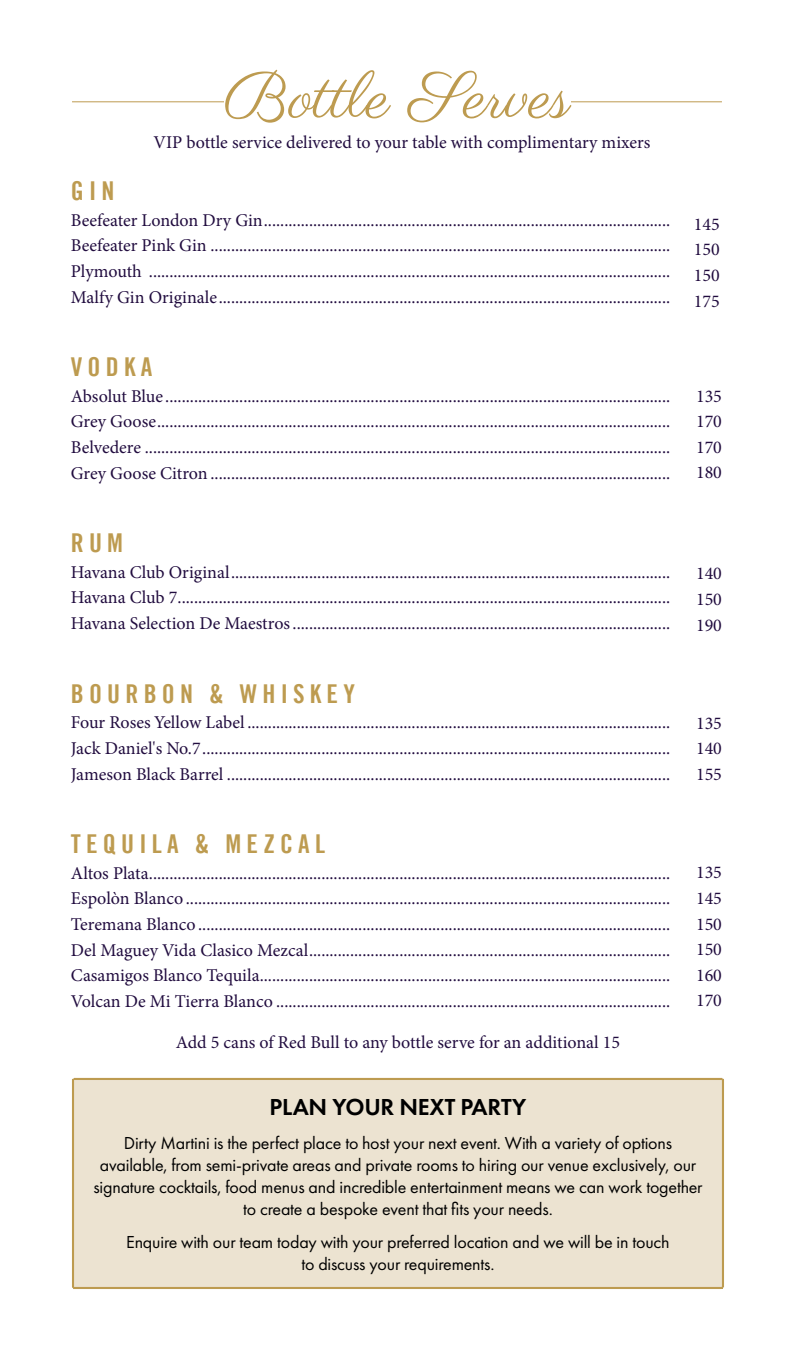
<style>
.page{position:relative;width:794px;height:1361px;background:#fff}
.page>*{position:absolute;margin:0;border:0;box-sizing:border-box;transform-origin:0 0}
.t1{font:65.4px "Parisienne";color:#bd9b50}
.t2{font:26px "Trade Gothic Bold Cond Twenty";letter-spacing:.2em;color:#bd9b50}
.t3{font:600 24px "Futura PT";letter-spacing:-.01em;color:#000}
.t4{font:18px/25.6px "Minion Pro";color:#210c3f;text-align:justify}
.t5{font:18px/22px "Futura PT";letter-spacing:-.01em;color:#000;text-align:center}
</style>
<div class="page">
<hr style="left:72px;top:101px;width:650px;height:1px;background:#bd9b50">
<div style="left:224px;top:72px;width:346px;height:45px;background:#fff"></div>
<div style="left:72px;top:1077px;width:652px;height:212px;background:#ece3d1"></div>
<h1 class="t1" style="left:224px;top:57px;width:348px">Bottle Serves</h1>
<p class="t4" style="left:153px;top:130px;width:498px">VIP bottle service delivered to your table with complimentary mixers</p>
<h2 class="t2" style="left:71px;top:175px;width:45px">GIN</h2>
<p class="t4" style="left:71px;top:207px;width:601px">Beefeater London Dry Gin...................................................................................................<br>Beefeater Pink Gin ................................................................................................................<br>Plymouth ...............................................................................................................................<br>Malfy Gin Originale..............................................................................................................</p>
<h2 class="t2" style="left:71px;top:351px;width:83px">VODKA</h2>
<p class="t4" style="left:71px;top:383px;width:601px">Absolut Blue ...........................................................................................................................<br>Grey Goose.............................................................................................................................<br>Belvedere ................................................................................................................................<br>Grey Goose Citron ................................................................................................................</p>
<h2 class="t2" style="left:71px;top:527px;width:54px">RUM</h2>
<p class="t4" style="left:71px;top:559px;width:601px">Havana Club Original...........................................................................................................<br>Havana Club 7........................................................................................................................<br>Havana Selection De Maestros............................................................................................</p>
<h2 class="t2" style="left:71px;top:677px;width:285px">BOURBON &amp; WHISKEY</h2>
<p class="t4" style="left:71px;top:710px;width:601px">Four Roses Yellow Label .......................................................................................................<br>Jack Daniel's No.7..................................................................................................................<br>Jameson Black Barrel ............................................................................................................</p>
<h2 class="t2" style="left:71px;top:828px;width:256px">TEQUILA &amp; MEZCAL</h2>
<p class="t4" style="left:71px;top:860px;width:601px">Altos Plata...............................................................................................................................<br>Espolòn Blanco ......................................................................................................................<br>Teremana Blanco ...................................................................................................................<br>Del Maguey Vida Clasico Mezcal........................................................................................<br>Casamigos Blanco Tequila....................................................................................................<br>Volcan De Mi Tierra Blanco ................................................................................................</p>
<p class="t4" style="left:176px;top:1029px;width:446px">Add 5 cans of Red Bull to any bottle serve for an additional 15</p>
<p class="t4" style="left:694px;top:211px;width:27px">145<br>150<br>150<br>175</p>
<p class="t4" style="left:696px;top:383px;width:27px">135<br>170<br>170<br>180</p>
<p class="t4" style="left:696px;top:561px;width:27px">140<br>150<br>190</p>
<p class="t4" style="left:696px;top:710px;width:27px">135<br>140<br>155</p>
<p class="t4" style="left:696px;top:860px;width:27px">135<br>145<br>150<br>150<br>160<br>170</p>
<h3 class="t3" style="left:270px;top:1092px;width:258px">PLAN YOUR NEXT PARTY</h3>
<p class="t5" style="left:93px;top:1131px;width:611px">Dirty Martini is the perfect place to host your next event. With a variety of options available, from semi-private areas and private rooms to hiring our venue exclusively, our signature cocktails, food menus and incredible entertainment means we can work together to create a bespoke event that fits your needs.</p>
<p class="t5" style="left:126px;top:1231px;width:545px">Enquire with our team today with your preferred location and we will be in touch to discuss your requirements.</p>
</div>
